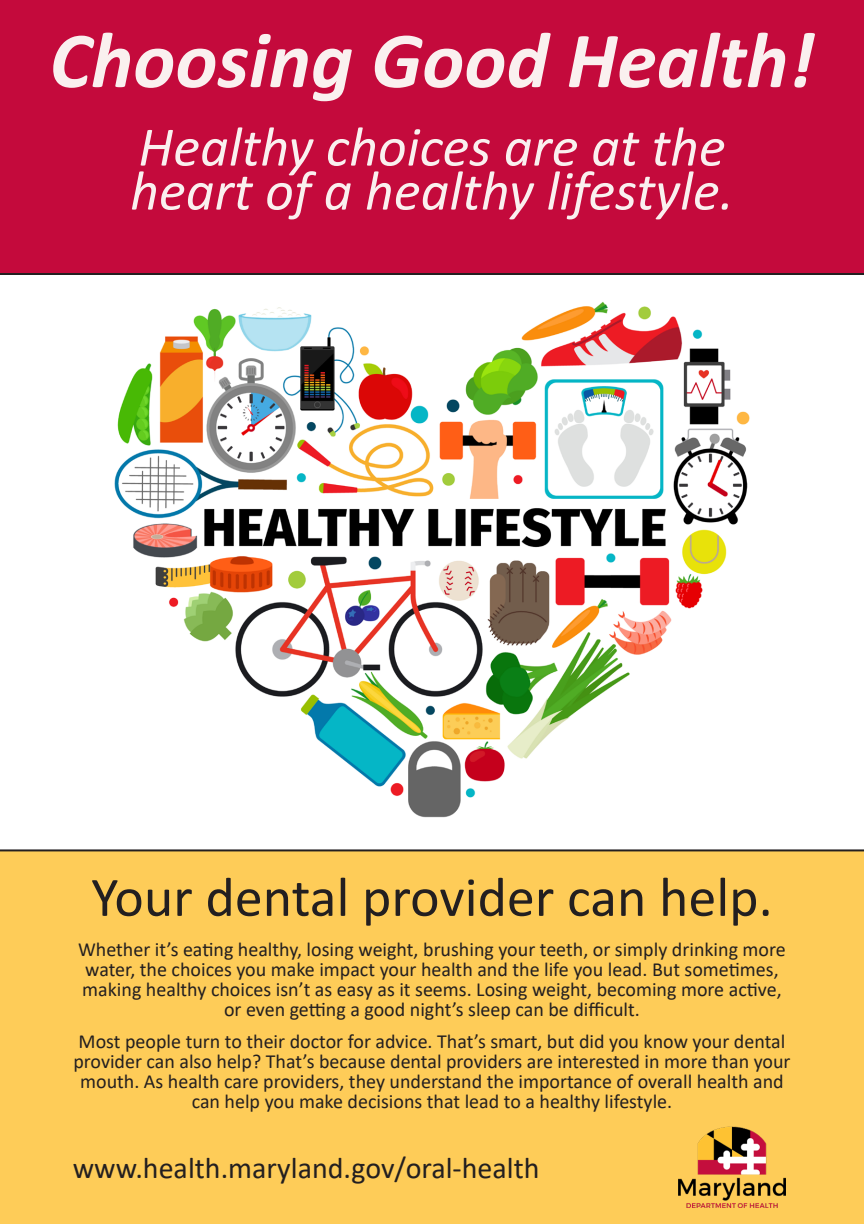
<style>
.page{position:relative;width:864px;height:1224px;background:#fff}
.page>*{position:absolute;margin:0;border:0;box-sizing:border-box;transform-origin:0 0}
.t1{font:italic 700 80px "Calibri";color:#faf0ef}
.t2{font:italic 56px "Calibri";color:#faf0ef}
.t3{font:56px "Calibri";color:#231f20}
.t4{font:30px "Calibri";color:#231f20}
.t5{font:20px/20px "Calibri";color:#231f20;text-align:center}
</style>
<div class="page">
<svg style="left:114px;top:302px;width:636px;height:516px"></svg>
<div style="left:0;top:851px;width:864px;height:373px;background:#fecc58"></div>
<div style="left:0;top:0;width:864px;height:121px;background:#c40a3c"></div>
<div style="left:0;top:106px;width:864px;height:168px;background:#c40a3c"></div>
<hr style="left:0;top:273px;width:864px;height:2px;background:#231f20">
<hr style="left:0;top:849px;width:864px;height:2px;background:#231f20">
<img style="left:679px;top:1126px;width:107px;height:82px">
<p class="t1" style="left:50px;top:4px;width:766px">Choosing Good Health!</p>
<p class="t2" style="left:138px;top:108px;width:589px">Healthy choices are at the</p>
<p class="t2" style="left:130px;top:152px;width:605px">heart of a healthy lifestyle.</p>
<p class="t3" style="left:91px;top:858px;width:683px">Your dental provider can help.</p>
<p class="t5" style="left:78px;top:939px;width:709px">Whether it’s eating healthy, losing weight, brushing your teeth, or simply drinking more water, the choices you make impact your health and the life you lead. But sometimes, making healthy choices isn’t as easy as it seems. Losing weight, becoming more active, or even getting a good night’s sleep can be difficult.</p>
<p class="t5" style="left:73px;top:1031px;width:719px">Most people turn to their doctor for advice. That’s smart, but did you know your dental provider can also help? That’s because dental providers are interested in more than your mouth. As health care providers, they understand the importance of overall health and can help you make decisions that lead to a healthy lifestyle.</p>
<p class="t4" style="left:73px;top:1148px;width:468px">www.health.maryland.gov/oral-health</p>
</div>
